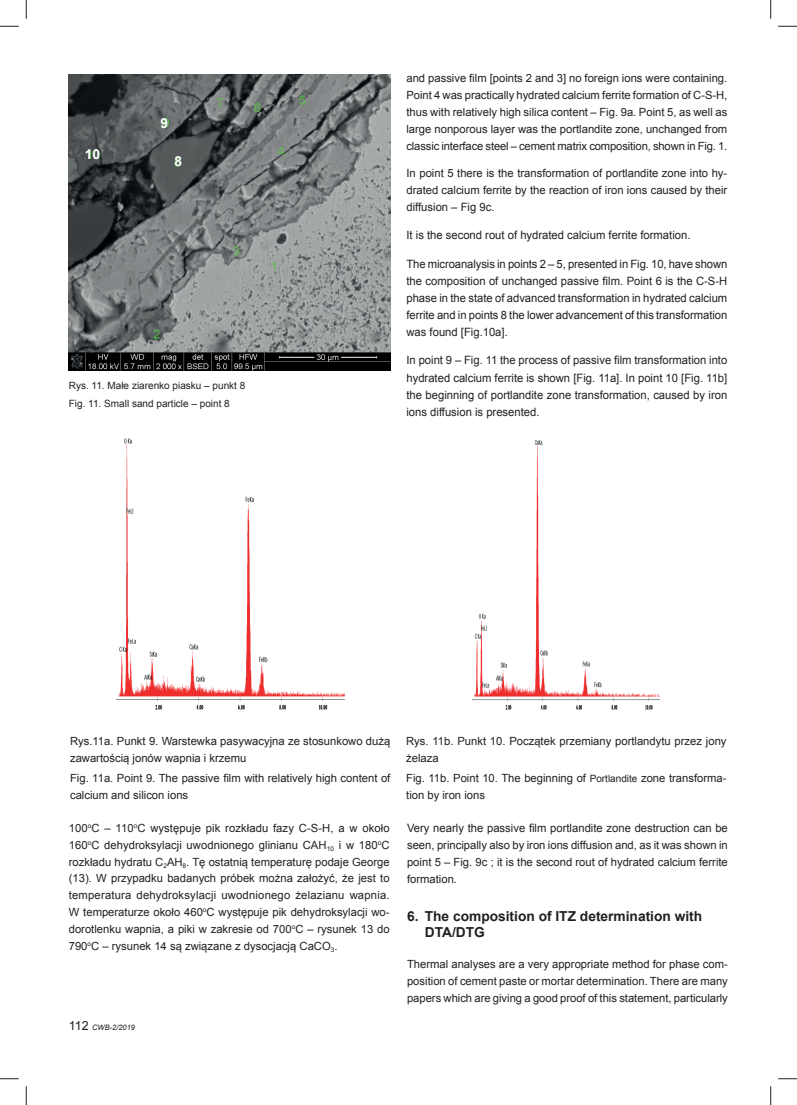
<style>
.page{position:relative;width:797px;height:1105px;background:#fff}
.page>*{position:absolute;margin:0;border:0;box-sizing:border-box;transform-origin:0 0}
.t1{font:700 13.75px/16.5px "Arial";color:#231f20}
.t2{font:700 13.75px "Arial";color:#fff}
.t3{font:11.5px/17.2px "Arial";color:#231f20;text-align:justify}
.t4{font:11.25px/16.9px "Arial";color:#231f20}
.t5{font:10px/18.5px "Arial";color:#231f20}
.t6{font:italic 7.5px "Arial";color:#231f20}
.s1{font-style:normal;font-size:12.5px}
.s2{font-size:10px}
.s3{font-size:11.5px}
</style>
<div class="page">
<img style="left:116px;top:438px;width:228px;height:272px">
<img style="left:473px;top:439px;width:187px;height:271px">
<img style="left:69px;top:75px;width:321px;height:295px">
<svg style="left:0;top:25px;width:19px;height:2px"></svg>
<svg style="left:778px;top:25px;width:19px;height:2px"></svg>
<svg style="left:0;top:1078px;width:19px;height:1px"></svg>
<svg style="left:778px;top:1078px;width:19px;height:1px"></svg>
<svg style="left:25px;top:0;width:2px;height:19px"></svg>
<svg style="left:25px;top:1086px;width:2px;height:19px"></svg>
<svg style="left:770px;top:0;width:1px;height:19px"></svg>
<svg style="left:770px;top:1086px;width:1px;height:19px"></svg>
<p class="t2" style="left:85px;top:146px;width:17px">10</p>
<p class="t2" style="left:161px;top:115px;width:9px">9</p>
<p class="t2" style="left:174px;top:153px;width:9px">8</p>
<p class="t5" style="left:69px;top:376px;width:178px">Rys. 11. Małe ziarenko piasku – punkt 8<br>Fig. 11. Small sand particle – point 8</p>
<p class="t4" style="left:406px;top:70px;width:322px;text-align:justify">and passive film [points 2 and 3] no foreign ions were containing.<br>Point 4 was practically hydrated calcium ferrite formation of C-S-H, thus with relatively high silica content – Fig. 9a. Point 5, as well as large nonporous layer was the portlandite zone, unchanged from classic interface steel – cement matrix composition, shown in Fig. 1.</p>
<p class="t4" style="left:406px;top:165px;width:322px">In point 5 there is the transformation of portlandite zone into hy&shy;drated calcium ferrite by the reaction of iron ions caused by their</p>
<p class="t3" style="left:406px;top:199px;width:89px">diffusion – Fig 9c.</p>
<p class="t3" style="left:406px;top:227px;width:285px">It is the second rout of hydrated calcium ferrite formation.</p>
<p class="t3" style="left:406px;top:255px;width:322px">The microanalysis in points 2 – 5, presented in Fig. 10, have shown the composition of unchanged passive film. Point 6 is the C-S-H phase in the state of advanced transformation in hydrated calcium ferrite and in points 8 the lower advancement of this transformation was found [Fig.10a].</p>
<p class="t3" style="left:406px;top:352px;width:322px">In point 9 – Fig. 11 the process of passive film transformation into hydrated calcium ferrite is shown [Fig. 11a]. In point 10 [Fig. 11b] the beginning of portlandite zone transformation, caused by iron ions diffusion is presented.</p>
<p class="t4" style="left:70px;top:732px;width:322px">Rys.11a. Punkt 9. Warstewka pasywacyjna ze stosunkowo dużą zawartością jonów wapnia i krzemu</p>
<p class="t4" style="left:70px;top:770px;width:322px">Fig. 11a. Point 9. The passive film with relatively high content of calcium and silicon ions</p>
<p class="t4" style="left:69px;top:819px;width:322px;text-align:justify">100<sup>o</sup>C – 110<sup>o</sup>C występuje pik rozkładu fazy C-S-H, a w około 160<sup>o</sup>C dehydroksylacji uwodnionego glinianu CAH<sub>10</sub> i w 180<sup>o</sup>C rozkładu hydratu C<sub>2</sub>AH<sub>8</sub>. Tę ostatnią temperaturę podaje George (13). W przypadku badanych próbek można założyć, że jest to temperatura dehydroksylacji uwodnionego żelazianu wapnia.<br>W temperaturze około 460<sup>o</sup>C występuje pik dehydroksylacji wo&shy;dorotlenku wapnia, a piki w zakresie od 700<sup>o</sup>C – rysunek 13 do 790<sup>o</sup>C – rysunek 14 są związane z dysocjacją CaCO<sub>3</sub>.</p>
<p class="t6" style="left:69px;top:1023px;width:68px"><span class="s1">112</span> CWB-2/2019</p>
<p class="t4" style="left:406px;top:732px;width:322px">Rys. 11b. Punkt 10. Początek przemiany portlandytu przez jony żelaza</p>
<p class="t4" style="left:406px;top:770px;width:322px">Fig. 11b. Point 10. The beginning of <span class="s2">Portlandite</span> zone transforma&shy;tion by iron ions</p>
<p class="t3" style="left:407px;top:819px;width:322px">Very nearly the passive film portlandite zone destruction can be</p>
<p class="t4" style="left:407px;top:837px;width:322px;text-align:justify"><span class="s3">seen,</span> principally also by iron ions diffusion and, as it was shown in point 5 – Fig. 9c ; it is the second rout of hydrated calcium ferrite formation.</p>
<p class="t1" style="left:425px;top:908px;width:279px;text-indent:-18px">6. The composition of ITZ determination with<br>DTA/DTG</p>
<p class="t4" style="left:407px;top:956px;width:322px;text-align:justify">Thermal analyses are a very appropriate method for phase com&shy;position of cement paste or mortar determination. There are many papers which are giving a good proof of this statement, particularly</p>
</div>
